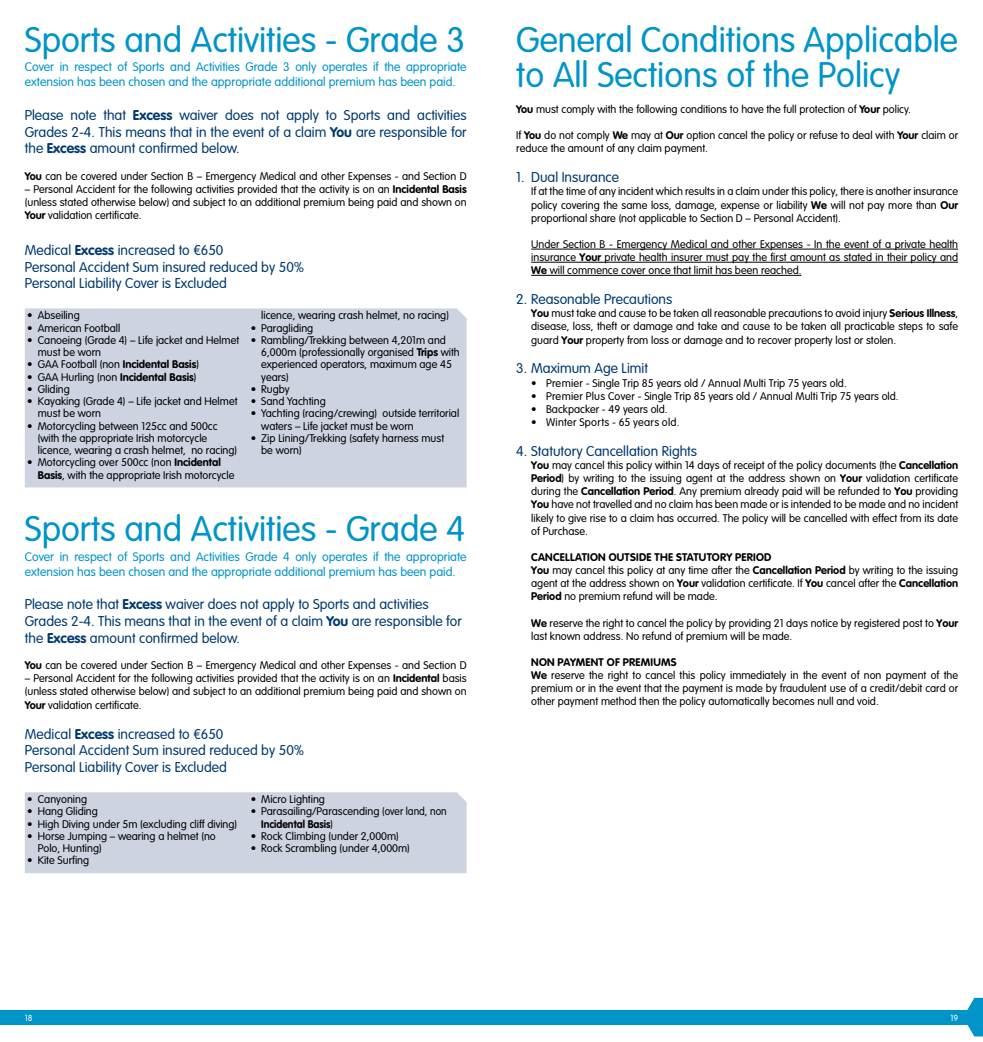
<style>
.page{position:relative;width:983px;height:1042px;background:#fff}
.page>*{position:absolute;margin:0;border:0;box-sizing:border-box;transform-origin:0 0}
.t1{font:300 35px/35px "VAG Rounded Std";color:#0094c9}
.t2{font:300 14px/16.8px "VAG Rounded Std";color:#003a70}
.t3{font:300 12.25px/14.7px "VAG Rounded Std";color:#0094c9}
.t4{font:300 10.85px/13.1px "VAG Rounded Std";color:#000}
.t5{font:300 10.85px "VAG Rounded Std";letter-spacing:.025em;color:#000}
.t6{font:300 8.75px "VAG Rounded Std";color:#fff}
.s1{font-weight:700}
</style>
<div class="page">
<div style="left:0;top:1009px;width:982px;height:15px;background:#0094c9"></div>
<svg style="left:962px;top:998px;width:20px;height:38px"></svg>
<div style="left:25px;top:308px;width:441px;height:179px;background:#cdd3e0"></div>
<div style="left:25px;top:792px;width:441px;height:81px;background:#cdd3e0"></div>
<hr style="left:531px;top:249px;width:426px;height:1px;background:#000">
<hr style="left:531px;top:262px;width:426px;height:1px;background:#000">
<hr style="left:531px;top:275px;width:270px;height:1px;background:#000">
<h1 class="t1" style="left:25px;top:23px;width:442px">Sports and Activities - Grade 3</h1>
<p class="t3" style="left:25px;top:60px;width:443px">Cover in respect of Sports and Activities Grade 3 only operates if the appropriate extension has been chosen and the appropriate additional premium has been paid.</p>
<p class="t2" style="left:25px;top:107px;width:443px;text-align:justify">Please note that <span class="s1">Excess</span> waiver does not apply to Sports and activities Grades 2-4. This means that in the event of a claim <span class="s1">You</span> are responsible for the <span class="s1">Excess</span> amount confirmed below.</p>
<p class="t4" style="left:25px;top:170px;width:443px"><span class="s1">You</span> can be covered under Section B – Emergency Medical and other Expenses - and Section D</p>
<p class="t4" style="left:25px;top:183px;width:443px;text-align:justify">– Personal Accident for the following activities provided that the activity is on an <span class="s1">Incidental Basis </span>(unless stated otherwise below) and subject to an additional premium being paid and shown on <span class="s1">Your</span> validation certificate.</p>
<p class="t2" style="left:25px;top:242px;width:281px">Medical <span class="s1">Excess</span> increased to €650<br>Personal Accident Sum insured reduced by 50%<br>Personal Liability Cover is Excluded</p>
<p class="t4" style="left:27px;top:309px;width:54px">• Abseiling</p>
<p class="t4" style="left:27px;top:322px;width:94px">• American Football</p>
<p class="t4" style="left:38px;top:334px;width:203px;line-height:12.2px;text-indent:-10px">• Canoeing (Grade 4) – Life jacket and Helmet must be worn</p>
<p class="t4" style="left:27px;top:358px;width:173px">• GAA Football (non <span class="s1">Incidental Basis</span>)</p>
<p class="t4" style="left:27px;top:371px;width:170px">• GAA Hurling (non <span class="s1">Incidental Basis</span>)</p>
<p class="t4" style="left:27px;top:383px;width:44px">• Gliding</p>
<p class="t4" style="left:38px;top:395px;width:201px;line-height:12.2px;text-indent:-10px">• Kayaking (Grade 4) – Life jacket and Helmet must be worn</p>
<p class="t4" style="left:38px;top:420px;width:201px;line-height:12.2px;text-indent:-10px">• Motorcycling between 125cc and 500cc (with the appropriate Irish motorcycle licence, wearing a crash helmet, no racing)</p>
<p class="t4" style="left:38px;top:457px;width:198px;line-height:12.2px;text-indent:-10px">• Motorcycling over 500cc (non <span class="s1">Incidental<br>Basis</span>, with the appropriate Irish motorcycle</p>
<p class="t4" style="left:261px;top:309px;width:189px">licence, wearing crash helmet, no racing)</p>
<p class="t4" style="left:251px;top:322px;width:64px">• Paragliding</p>
<p class="t4" style="left:261px;top:334px;width:200px;line-height:12.2px;text-indent:-10px">• Rambling/Trekking between 4,201m and 6,000m (professionally organised <span class="s1">Trips</span> with experienced operators, maximum age 45 years)</p>
<p class="t4" style="left:251px;top:383px;width:41px">• Rugby</p>
<p class="t4" style="left:251px;top:395px;width:77px">• Sand Yachting</p>
<p class="t4" style="left:261px;top:408px;width:199px;line-height:12.2px;text-indent:-10px">• Yachting (racing/crewing) outside territorial waters – Life jacket must be worn</p>
<p class="t4" style="left:261px;top:432px;width:184px;line-height:12.2px;text-indent:-10px">• Zip Lining/Trekking (safety harness must be worn)</p>
<h1 class="t1" style="left:25px;top:513px;width:442px">Sports and Activities - Grade 4</h1>
<p class="t3" style="left:25px;top:550px;width:443px">Cover in respect of Sports and Activities Grade 4 only operates if the appropriate extension has been chosen and the appropriate additional premium has been paid.</p>
<p class="t2" style="left:25px;top:596px;width:438px">Please note that <span class="s1">Excess</span> waiver does not apply to Sports and activities<br>Grades 2-4. This means that in the event of a claim <span class="s1">You</span> are responsible for the <span class="s1">Excess</span> amount confirmed below.</p>
<p class="t4" style="left:25px;top:659px;width:443px"><span class="s1">You</span> can be covered under Section B – Emergency Medical and other Expenses - and Section D</p>
<p class="t4" style="left:25px;top:672px;width:443px;text-align:justify">– Personal Accident for the following activities provided that the activity is on an <span class="s1">Incidental</span> basis (unless stated otherwise below) and subject to an additional premium being paid and shown on <span class="s1">Your</span> validation certificate.</p>
<p class="t2" style="left:25px;top:726px;width:281px">Medical <span class="s1">Excess</span> increased to €650<br>Personal Accident Sum insured reduced by 50%<br>Personal Liability Cover is Excluded</p>
<p class="t4" style="left:27px;top:793px;width:61px">• Canyoning</p>
<p class="t4" style="left:27px;top:805px;width:72px">• Hang Gliding</p>
<p class="t4" style="left:27px;top:817px;width:211px">• High Diving under 5m (excluding cliff diving)</p>
<p class="t4" style="left:38px;top:830px;width:179px;line-height:12.2px;text-indent:-10px">• Horse Jumping – wearing a helmet (no<br>Polo, Hunting)</p>
<p class="t4" style="left:27px;top:854px;width:63px">• Kite Surfing</p>
<p class="t4" style="left:251px;top:793px;width:76px">• Micro Lighting</p>
<p class="t4" style="left:261px;top:806px;width:187px;line-height:12.2px;text-indent:-11px">• Parasailing/Parascending (over land, non<br><span class="s1">Incidental Basis</span>)</p>
<p class="t4" style="left:251px;top:830px;width:150px">• Rock Climbing (under 2,000m)</p>
<p class="t4" style="left:251px;top:842px;width:161px">• Rock Scrambling (under 4,000m)</p>
<h1 class="t1" style="left:516px;top:23px;width:443px">General Conditions Applicable to All Sections of the Policy</h1>
<p class="t4" style="left:516px;top:103px;width:396px"><span class="s1">You</span> must comply with the following conditions to have the full protection of <span class="s1">Your</span> policy.</p>
<p class="t4" style="left:516px;top:129px;width:443px">If <span class="s1">You</span> do not comply <span class="s1">We</span> may at <span class="s1">Our</span> option cancel the policy or refuse to deal with <span class="s1">Your</span> claim or reduce the amount of any claim payment.</p>
<p class="t2" style="left:516px;top:170px;width:104px">1. Dual Insurance</p>
<p class="t4" style="left:531px;top:185px;width:428px;text-align:justify">If at the time of any incident which results in a claim under this policy, there is another insurance policy covering the same loss, damage, expense or liability <span class="s1">We</span> will not pay more than <span class="s1">Our </span>proportional share (not applicable to Section D – Personal Accident).</p>
<p class="t4" style="left:531px;top:238px;width:428px;text-align:justify">Under Section B - Emergency Medical and other Expenses - In the event of a private health insurance <span class="s1">Your</span> private health insurer must pay the first amount as stated in their policy and <span class="s1">We</span> will commence cover once that limit has been reached.</p>
<p class="t2" style="left:516px;top:291px;width:157px">2. Reasonable Precautions</p>
<p class="t4" style="left:531px;top:307px;width:428px;text-align:justify"><span class="s1">You</span> must take and cause to be taken all reasonable precautions to avoid injury <span class="s1">Serious Illness</span>, disease, loss, theft or damage and take and cause to be taken all practicable steps to safe guard <span class="s1">Your</span> property from loss or damage and to recover property lost or stolen.</p>
<p class="t2" style="left:516px;top:361px;width:133px">3. Maximum Age Limit</p>
<p class="t4" style="left:531px;top:377px;width:317px">• Premier - Single Trip 85 years old / Annual Multi Trip 75 years old.</p>
<p class="t4" style="left:531px;top:390px;width:369px">• Premier Plus Cover - Single Trip 85 years old / Annual Multi Trip 75 years old.</p>
<p class="t4" style="left:531px;top:403px;width:138px">• Backpacker - 49 years old.</p>
<p class="t5" style="left:531px;top:416px;width:150px">• Winter Sports - 65 years old.</p>
<p class="t2" style="left:516px;top:443px;width:182px">4. Statutory Cancellation Rights</p>
<p class="t4" style="left:531px;top:459px;width:428px;text-align:justify"><span class="s1">You</span> may cancel this policy within 14 days of receipt of the policy documents (the <span class="s1">Cancellation Period</span>) by writing to the issuing agent at the address shown on <span class="s1">Your</span> validation certificate during the <span class="s1">Cancellation Period</span>. Any premium already paid will be refunded to <span class="s1">You</span> providing <span class="s1">You</span> have not travelled and no claim has been made or is intended to be made and no incident likely to give rise to a claim has occurred. The policy will be cancelled with effect from its date of Purchase.</p>
<p class="t4" style="left:531px;top:551px;width:428px"><span class="s1">CANCELLATION OUTSIDE THE STATUTORY PERIOD<br>You</span> may cancel this policy at any time after the <span class="s1">Cancellation Period</span> by writing to the issuing agent at the address shown on <span class="s1">Your</span> validation certificate. If <span class="s1">You</span> cancel after the <span class="s1">Cancellation Period</span> no premium refund will be made.</p>
<p class="t4" style="left:531px;top:616px;width:428px"><span class="s1">We</span> reserve the right to cancel the policy by providing 21 days notice by registered post to <span class="s1">Your </span>last known address. No refund of premium will be made.</p>
<p class="t4" style="left:531px;top:656px;width:428px"><span class="s1">NON PAYMENT OF PREMIUMS<br>We</span> reserve the right to cancel this policy immediately in the event of non payment of the premium or in the event that the payment is made by fraudulent use of a credit/debit card or other payment method then the policy automatically becomes null and void.</p>
<p class="t6" style="left:25px;top:1012px;width:9px">18</p>
<p class="t6" style="left:950px;top:1012px;width:9px">19</p>
</div>
